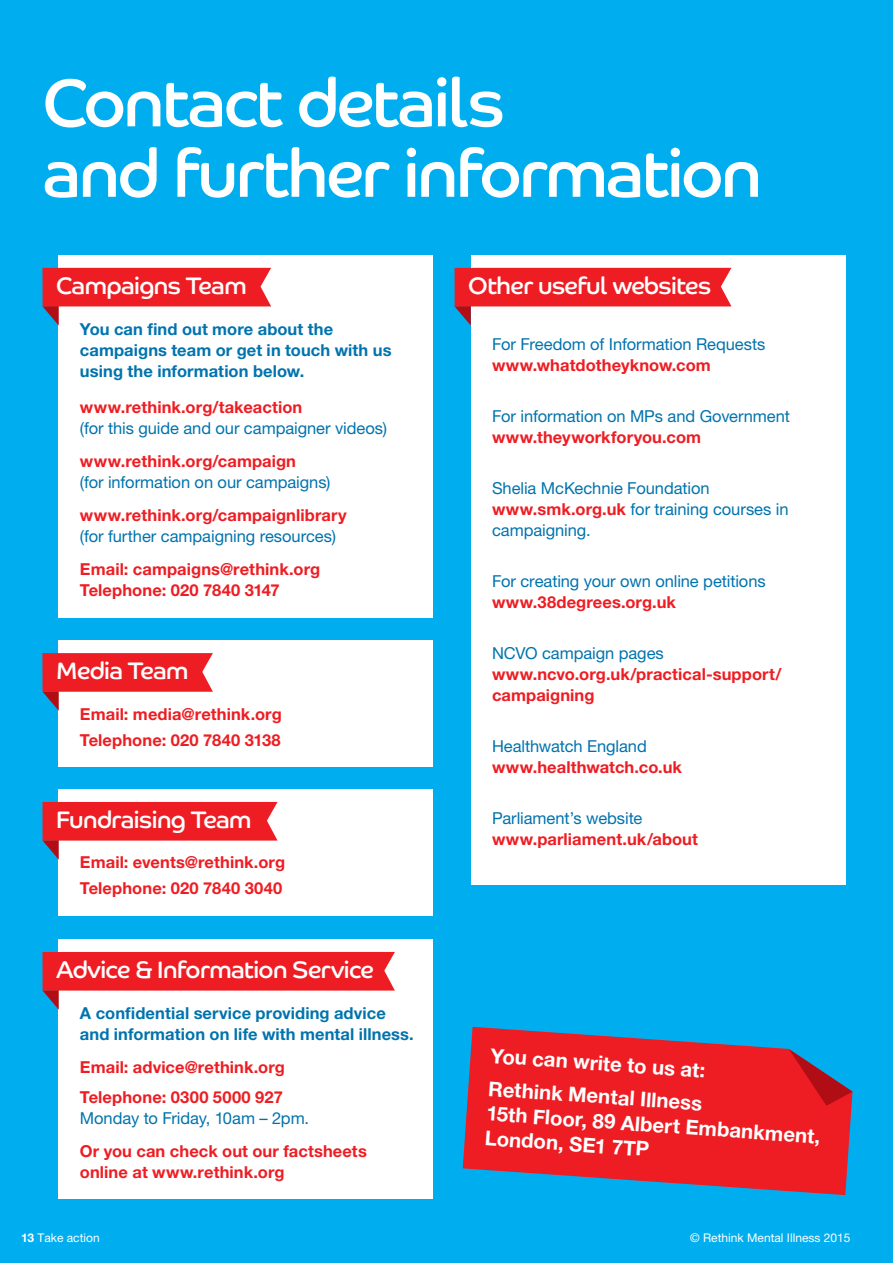
<style>
.page{position:relative;width:893px;height:1263px;background:#00aeef}
.page>*{position:absolute;margin:0;border:0;box-sizing:border-box;transform-origin:0 0}
.t1{font:67.5px/70.5px "Co Rethink";letter-spacing:-.03em;color:#fff}
.t2{font:24px "Co Rethink";letter-spacing:-.025em;color:#fff}
.t3{font:700 20.4px/33px "Helvetica Neue LT Pro";color:#fff}
.t4{font:700 16.5px/21px "Helvetica Neue LT Pro";letter-spacing:.005em;color:#ee1d23}
.t5{font:16.5px/21px "Helvetica Neue LT Pro";letter-spacing:-.005em;color:#0073ae}
.t6{font:700 16.5px/21px "Helvetica Neue LT Pro";letter-spacing:.005em;color:#0073ae}
.t7{font:12px "Helvetica Neue LT Pro";color:#fff}
.s1{font-weight:700;color:#ee1d23}
.s2{font-weight:700}
</style>
<div class="page">
<div style="left:59px;top:255px;width:374px;height:362px;background:#fff"></div>
<svg style="left:463px;top:1027px;width:389px;height:168px;fill:#ee1d23"></svg>
<svg style="left:789px;top:1049px;width:64px;height:57px"></svg>
<svg style="left:43px;top:268px;width:228px;height:57px"></svg>
<div style="left:59px;top:640px;width:374px;height:127px;background:#fff"></div>
<svg style="left:42px;top:653px;width:171px;height:58px"></svg>
<div style="left:471px;top:255px;width:374px;height:629px;background:#fff"></div>
<svg style="left:455px;top:268px;width:276px;height:57px"></svg>
<div style="left:59px;top:789px;width:374px;height:126px;background:#fff"></div>
<svg style="left:42px;top:802px;width:236px;height:58px"></svg>
<div style="left:59px;top:939px;width:374px;height:260px;background:#fff"></div>
<svg style="left:43px;top:952px;width:352px;height:58px"></svg>
<h1 class="t1" style="left:43px;top:68px;width:721px">Contact details<br>and further information</h1>
<h2 class="t2" style="left:56px;top:271px;width:192px">Campaigns Team</h2>
<p class="t6" style="left:80px;top:318px;width:313px">You can find out more about the campaigns team or get in touch with us using the information below.</p>
<p class="t4" style="left:80px;top:396px;width:224px">www.rethink.org/takeaction</p>
<p class="t5" style="left:80px;top:417px;width:309px">(for this guide and our campaigner videos)</p>
<p class="t4" style="left:80px;top:450px;width:218px">www.rethink.org/campaign</p>
<p class="t5" style="left:80px;top:471px;width:252px">(for information on our campaigns)</p>
<p class="t4" style="left:80px;top:504px;width:268px">www.rethink.org/campaignlibrary</p>
<p class="t5" style="left:80px;top:525px;width:258px">(for further campaigning resources)</p>
<p class="t4" style="left:80px;top:558px;width:242px">Email: campaigns@rethink.org<br>Telephone: 020 7840 3147</p>
<h2 class="t2" style="left:56px;top:656px;width:134px">Media Team</h2>
<p class="t4" style="left:80px;top:701px;width:203px;line-height:25.2px">Email: media@rethink.org<br>Telephone: 020 7840 3138</p>
<h2 class="t2" style="left:56px;top:805px;width:197px">Fundraising Team</h2>
<p class="t4" style="left:80px;top:849px;width:207px;line-height:25.2px">Email: events@rethink.org<br>Telephone: 020 7840 3040</p>
<h2 class="t2" style="left:56px;top:955px;width:319px">Advice &amp; Information Service</h2>
<p class="t6" style="left:80px;top:1002px;width:335px">A confidential service providing advice and information on life with mental illness.</p>
<p class="t4" style="left:80px;top:1052px;width:207px;line-height:29.5px">Email: advice@rethink.org<br>Telephone: 0300 5000 927</p>
<p class="t5" style="left:80px;top:1107px;width:231px">Monday to Friday, 10am – 2pm.</p>
<p class="t4" style="left:80px;top:1140px;width:288px">Or you can check out our factsheets online at www.rethink.org</p>
<h2 class="t2" style="left:468px;top:271px;width:245px">Other useful websites</h2>
<p class="t5" style="left:492px;top:333px;width:275px">For Freedom of Information Requests</p>
<p class="t4" style="left:492px;top:354px;width:220px">www.whatdotheyknow.com</p>
<p class="t5" style="left:492px;top:405px;width:299px">For information on MPs and Government</p>
<p class="t4" style="left:492px;top:426px;width:211px">www.theyworkforyou.com</p>
<p class="t5" style="left:492px;top:477px;width:298px">Shelia McKechnie Foundation <span class="s1">www.smk.org.uk</span> for training courses in campaigning.</p>
<p class="t5" style="left:492px;top:570px;width:275px">For creating your own online petitions</p>
<p class="t4" style="left:492px;top:591px;width:186px">www.38degrees.org.uk</p>
<p class="t5" style="left:492px;top:642px;width:173px">NCVO campaign pages</p>
<p class="t4" style="left:492px;top:663px;width:291px">www.ncvo.org.uk/practical-support/ campaigning</p>
<p class="t5" style="left:492px;top:735px;width:156px">Healthwatch England</p>
<p class="t4" style="left:492px;top:756px;width:192px">www.healthwatch.co.uk</p>
<p class="t5" style="left:492px;top:807px;width:152px">Parliament’s website</p>
<p class="t4" style="left:492px;top:828px;width:207px">www.parliament.uk/about</p>
<p class="t3" style="left:492px;top:1038px;width:217px;rotate:4deg">You can write to us at:<br>Rethink Mental Illness</p>
<p class="t3" style="left:487px;top:1100px;width:336px;line-height:24.8px;rotate:4deg">15th Floor, 89 Albert Embankment,<br>London, SE1 7TP</p>
<p class="t7" style="left:21px;top:1230px;width:80px"><span class="s2">13</span> Take action</p>
<p class="t7" style="left:690px;top:1230px;width:162px">© Rethink Mental Illness 2015</p>
</div>
